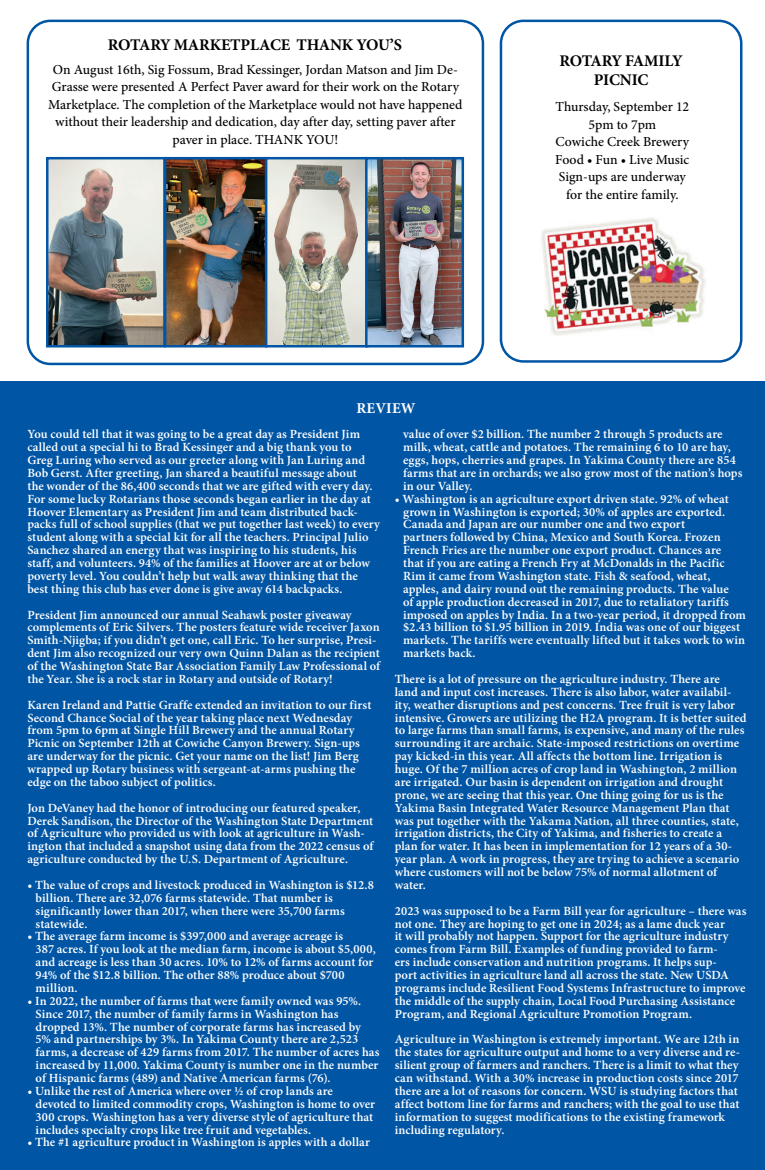
<style>
.page{position:relative;width:765px;height:1170px;background:#fff}
.page>*{position:absolute;margin:0;border:0;box-sizing:border-box;transform-origin:0 0}
.t1{font:700 16.25px/19.4px "Minion Pro";letter-spacing:-.015em;color:#000101;text-align:center}
.t2{font:700 15px "Minion Pro";letter-spacing:.01em;color:#fff}
.t3{font:500 13.75px/17.5px "Minion Pro";color:#000101;text-align:center}
.t4{font:600 12.5px/12.9px "Minion Pro";letter-spacing:.005em;color:#fff}
</style>
<div class="page">
<div style="left:0;top:381px;width:765px;height:789px;background:#0155a5"></div>
<div style="left:27px;top:20px;width:457px;height:345px;border:2px solid #0155a5;border-radius:23px"></div>
<div style="left:500px;top:20px;width:242px;height:343px;border:2px solid #0155a5;border-radius:22px"></div>
<img style="left:49px;top:160px;width:412px;height:185px">
<div style="left:164px;top:157px;width:103px;height:191px;border:2px solid #0155a5"></div>
<div style="left:46px;top:157px;width:120px;height:191px;border:2px solid #0155a5"></div>
<div style="left:265px;top:157px;width:103px;height:191px;border:2px solid #0155a5"></div>
<div style="left:365px;top:157px;width:99px;height:191px;border:2px solid #0155a5"></div>
<img style="left:541px;top:217px;width:165px;height:119px">
<h1 class="t1" style="left:108px;top:34px;width:296px">ROTARY MARKETPLACE THANK YOU’S</h1>
<p class="t3" style="left:48px;top:60px;width:416px">On August 16th, Sig Fossum, Brad Kessinger, Jordan Matson and Jim De-Grasse were presented A Perfect Paver award for their work on the Rotary Marketplace. The completion of the Marketplace would not have happened without their leadership and dedication, day after day, setting paver after paver in place. THANK YOU!</p>
<p class="t2" style="left:357px;top:398px;width:61px">REVIEW</p>
<h1 class="t1" style="left:559px;top:50px;width:125px">ROTARY FAMILY<br>PICNIC</h1>
<p class="t3" style="left:555px;top:98px;width:136px">Thursday, September 12<br>5pm to 7pm<br>Cowiche Creek Brewery<br>Food • Fun • Live Music<br>Sign-ups are underway for the entire family.</p>
<p class="t4" style="left:27px;top:428px;width:354px">You could tell that it was going to be a great day as President Jim called out a special hi to Brad Kessinger and a big thank you to Greg Luring who served as our greeter along with Jan Luring and Bob Gerst. After greeting, Jan shared a beautiful message about<br>the wonder of the 86,400 seconds that we are gifted with every day.<br>For some lucky Rotarians those seconds began earlier in the day at Hoover Elementary as President Jim and team distributed back&shy;packs full of school supplies (that we put together last week) to every student along with a special kit for all the teachers. Principal Julio Sanchez shared an energy that was inspiring to his students, his staff, and volunteers. 94% of the families at Hoover are at or below poverty level. You couldn’t help but walk away thinking that the best thing this club has ever done is give away 614 backpacks.</p>
<p class="t4" style="left:27px;top:608px;width:354px">President Jim announced our annual Seahawk poster giveaway complements of Eric Silvers. The posters feature wide receiver Jaxon Smith-Njigba; if you didn’t get one, call Eric. To her surprise, Presi&shy;dent Jim also recognized our very own Quinn Dalan as the recipient of the Washington State Bar Association Family Law Professional of the Year. She is a rock star in Rotary and outside of Rotary!</p>
<p class="t4" style="left:27px;top:698px;width:346px">Karen Ireland and Pattie Graffe extended an invitation to our first Second Chance Social of the year taking place next Wednesday from 5pm to 6pm at Single Hill Brewery and the annual Rotary Picnic on September 12th at Cowiche Canyon Brewery. Sign-ups are underway for the picnic. Get your name on the list! Jim Berg wrapped up Rotary business with sergeant-at-arms pushing the edge on the taboo subject of politics.</p>
<p class="t4" style="left:27px;top:801px;width:348px">Jon DeVaney had the honor of introducing our featured speaker, Derek Sandison, the Director of the Washington State Department of Agriculture who provided us with look at agriculture in Wash&shy;ington that included a snapshot using data from the 2022 census of agriculture conducted by the U.S. Department of Agriculture.</p>
<p class="t4" style="left:36px;top:878px;width:340px;text-indent:-8px">• The value of crops and livestock produced in Washington is $12.8 billion. There are 32,076 farms statewide. That number is significantly lower than 2017, when there were 35,700 farms statewide.</p>
<p class="t4" style="left:36px;top:930px;width:342px;text-indent:-8px">• The average farm income is $397,000 and average acreage is<br>387 acres. If you look at the median farm, income is about $5,000, and acreage is less than 30 acres. 10% to 12% of farms account for 94% of the $12.8 billion. The other 88% produce about $700 million.</p>
<p class="t4" style="left:36px;top:994px;width:345px;text-indent:-8px">• In 2022, the number of farms that were family owned was 95%.<br>Since 2017, the number of family farms in Washington has dropped 13%. The number of corporate farms has increased by 5% and partnerships by 3%. In Yakima County there are 2,523 farms, a decrease of 429 farms from 2017. The number of acres has increased by 11,000. Yakima County is number one in the number of Hispanic farms (489) and Native American farms (76).</p>
<p class="t4" style="left:36px;top:1084px;width:341px;text-indent:-8px">• Unlike the rest of America where over ½ of crop lands are devoted to limited commodity crops, Washington is home to over 300 crops. Washington has a very diverse style of agriculture that includes specialty crops like tree fruit and vegetables.</p>
<p class="t4" style="left:27px;top:1136px;width:344px">• The #1 agriculture product in Washington is apples with a dollar</p>
<p class="t4" style="left:403px;top:428px;width:341px">value of over $2 billion. The number 2 through 5 products are milk, wheat, cattle and potatoes. The remaining 6 to 10 are hay, eggs, hops, cherries and grapes. In Yakima County there are 854 farms that are in orchards; we also grow most of the nation’s hops in our Valley.</p>
<p class="t4" style="left:403px;top:492px;width:344px;text-indent:-8px">• Washington is an agriculture export driven state. 92% of wheat grown in Washington is exported; 30% of apples are exported.<br>Canada and Japan are our number one and two export<br>partners followed by China, Mexico and South Korea. Frozen French Fries are the number one export product. Chances are<br>that if you are eating a French Fry at McDonalds in the Pacific Rim it came from Washington state. Fish &amp; seafood, wheat, apples, and dairy round out the remaining products. The value<br>of apple production decreased in 2017, due to retaliatory tariffs imposed on apples by India. In a two-year period, it dropped from $2.43 billion to $1.95 billion in 2019. India was one of our biggest markets. The tariffs were eventually lifted but it takes work to win markets back.</p>
<p class="t4" style="left:395px;top:672px;width:353px">There is a lot of pressure on the agriculture industry. There are<br>land and input cost increases. There is also labor, water availabil&shy;ity, weather disruptions and pest concerns. Tree fruit is very labor intensive. Growers are utilizing the H2A program. It is better suited to large farms than small farms, is expensive, and many of the rules surrounding it are archaic. State-imposed restrictions on overtime pay kicked-in this year. All affects the bottom line. Irrigation is huge. Of the 7 million acres of crop land in Washington, 2 million are irrigated. Our basin is dependent on irrigation and drought prone, we are seeing that this year. One thing going for us is the Yakima Basin Integrated Water Resource Management Plan that was put together with the Yakama Nation, all three counties, state, irrigation districts, the City of Yakima, and fisheries to create a plan for water. It has been in implementation for 12 years of a 30- year plan. A work in progress, they are trying to achieve a scenario where customers will not be below 75% of normal allotment of water.</p>
<p class="t4" style="left:395px;top:904px;width:353px">2023 was supposed to be a Farm Bill year for agriculture – there was not one. They are hoping to get one in 2024; as a lame duck year<br>it will probably not happen. Support for the agriculture industry comes from Farm Bill. Examples of funding provided to farm-<br>ers include conservation and nutrition programs. It helps sup-<br>port activities in agriculture land all across the state. New USDA programs include Resilient Food Systems Infrastructure to improve the middle of the supply chain, Local Food Purchasing Assistance Program, and Regional Agriculture Promotion Program.</p>
<p class="t4" style="left:395px;top:1033px;width:347px">Agriculture in Washington is extremely important. We are 12th in the states for agriculture output and home to a very diverse and re&shy;silient group of farmers and ranchers. There is a limit to what they can withstand. With a 30% increase in production costs since 2017 there are a lot of reasons for concern. WSU is studying factors that affect bottom line for farms and ranchers; with the goal to use that information to suggest modifications to the existing framework including regulatory.</p>
</div>
